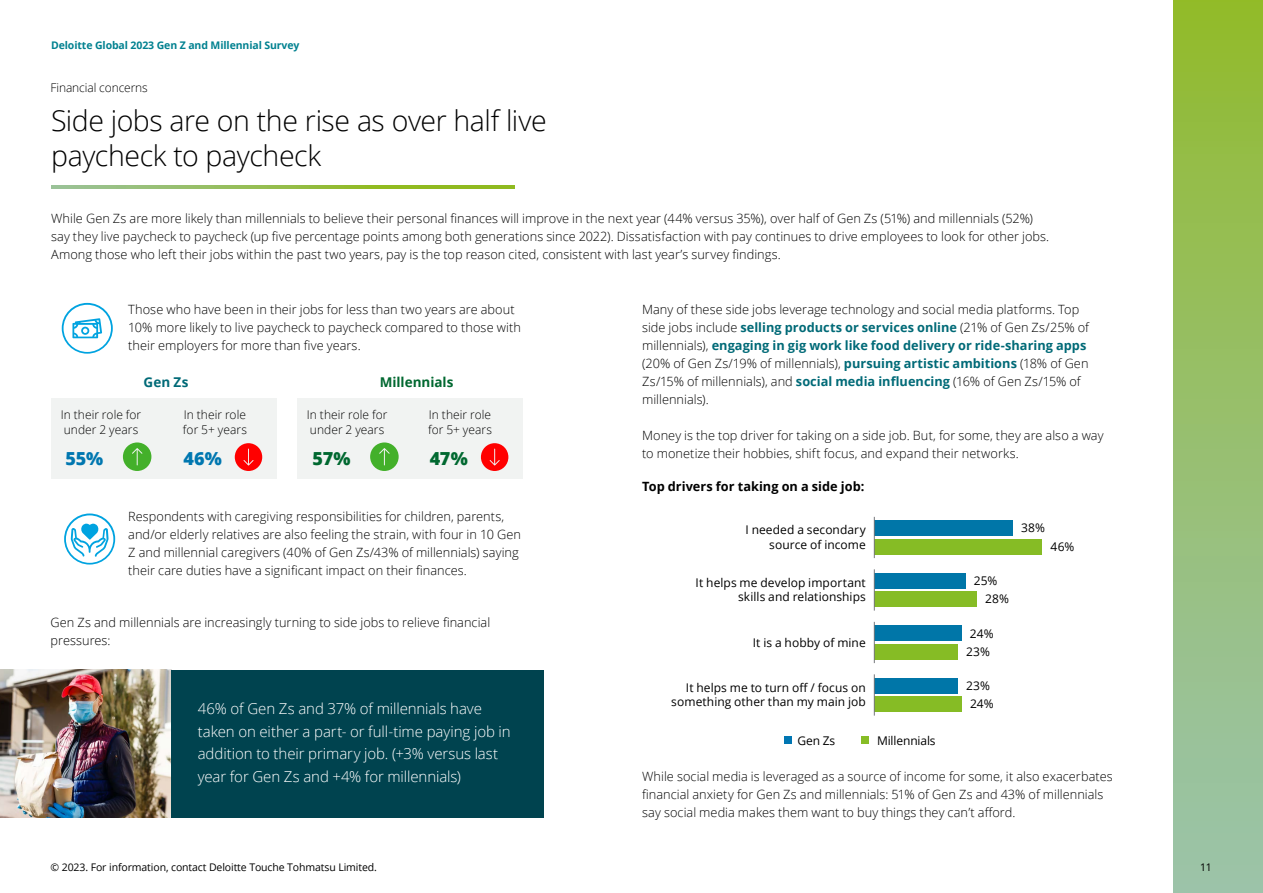
<style>
.page{position:relative;width:1263px;height:893px;background:#fff}
.page>*{position:absolute;margin:0;border:0;box-sizing:border-box;transform-origin:0 0}
.t1{font:300 28.5px/34.5px "Open Sans";letter-spacing:-.015em;color:#000}
.t2{font:800 18px "Open Sans";color:#006830}
.t3{font:800 18px "Open Sans";color:#0077b0}
.t4{font:300 15px/22.5px "Open Sans";letter-spacing:-.005em;color:#fff}
.t5{font:700 13.5px "Open Sans";letter-spacing:-.005em;color:#006830}
.t6{font:700 13.5px "Open Sans";color:#006a77}
.t7{font:300 12.75px/18px "Open Sans";letter-spacing:.005em;color:#000}
.t8{font:700 12.75px "Open Sans";color:#000}
.t9{font:12px/14.4px "Open Sans";letter-spacing:.005em;color:#000;text-align:right}
.t10{font:300 12px/15px "Open Sans";color:#000}
.t11{font:10.5px "Open Sans";letter-spacing:-.01em;color:#000}
.t12{font:700 10.5px "Open Sans";letter-spacing:-.01em;color:#008190}
.s1{font-weight:700;color:#006a77}
</style>
<div class="page">
<div style="left:1173px;top:0;width:90px;height:893px;background:linear-gradient(to bottom,#93bb2e,#9cc4af)"></div>
<div style="left:51px;top:399px;width:225px;height:80px;background:#f1f3f2"></div>
<div style="left:297px;top:399px;width:225px;height:80px;background:#f1f3f2"></div>
<svg style="left:51px;top:185px;width:464px;height:3px"></svg>
<svg style="left:62px;top:303px;width:51px;height:51px"></svg>
<svg style="left:64px;top:513px;width:51px;height:52px"></svg>
<img style="left:0;top:670px;width:171px;height:147px">
<div style="left:171px;top:670px;width:373px;height:147px;background:#00434f"></div>
<svg style="left:123px;top:442px;width:28px;height:29px"></svg>
<svg style="left:370px;top:442px;width:29px;height:29px"></svg>
<svg style="left:235px;top:443px;width:27px;height:28px"></svg>
<svg style="left:481px;top:443px;width:27px;height:28px"></svg>
<div style="left:874px;top:521px;width:139px;height:15px;background:#0076a8"></div>
<div style="left:874px;top:539px;width:168px;height:15px;background:#86bc25"></div>
<hr style="left:874px;top:517px;width:1px;height:41px;background:#75787b">
<div style="left:874px;top:573px;width:91px;height:15px;background:#0076a8"></div>
<div style="left:874px;top:592px;width:102px;height:15px;background:#86bc25"></div>
<hr style="left:874px;top:569px;width:1px;height:42px;background:#75787b">
<div style="left:874px;top:626px;width:88px;height:15px;background:#0076a8"></div>
<div style="left:874px;top:644px;width:84px;height:15px;background:#86bc25"></div>
<hr style="left:874px;top:622px;width:1px;height:41px;background:#75787b">
<div style="left:874px;top:678px;width:84px;height:15px;background:#0076a8"></div>
<div style="left:874px;top:697px;width:88px;height:15px;background:#86bc25"></div>
<hr style="left:874px;top:674px;width:1px;height:42px;background:#75787b">
<div style="left:784px;top:736px;width:7px;height:8px;background:#0076b3"></div>
<div style="left:861px;top:736px;width:8px;height:8px;background:#87bd26"></div>
<p class="t12" style="left:51px;top:37px;width:250px">Deloitte Global 2023 Gen Z and Millennial Survey</p>
<p class="t10" style="left:51px;top:80px;width:99px">Financial concerns</p>
<h1 class="t1" style="left:51px;top:103px;width:497px">Side jobs are on the rise as over half live paycheck to paycheck</h1>
<p class="t7" style="left:51px;top:209px;width:1000px">While Gen Zs are more likely than millennials to believe their personal finances will improve in the next year (44% versus 35%), over half of Gen Zs (51%) and millennials (52%) say they live paycheck to paycheck (up five percentage points among both generations since 2022). Dissatisfaction with pay continues to drive employees to look for other jobs.<br>Among those who left their jobs within the past two years, pay is the top reason cited, consistent with last year’s survey findings.</p>
<p class="t7" style="left:128px;top:300px;width:394px">Those who have been in their jobs for less than two years are about<br>10% more likely to live paycheck to paycheck compared to those with their employers for more than five years.</p>
<p class="t6" style="left:144px;top:373px;width:46px">Gen Zs</p>
<p class="t5" style="left:380px;top:373px;width:75px">Millennials</p>
<p class="t10" style="left:61px;top:407px;width:82px">In their role for under 2 years</p>
<h2 class="t3" style="left:65px;top:444px;width:39px">55%</h2>
<p class="t10" style="left:183px;top:407px;width:65px">In their role for 5+ years</p>
<h2 class="t3" style="left:183px;top:444px;width:40px">46%</h2>
<p class="t10" style="left:307px;top:407px;width:82px">In their role for under 2 years</p>
<h2 class="t2" style="left:313px;top:444px;width:39px">57%</h2>
<p class="t10" style="left:428px;top:407px;width:65px">In their role for 5+ years</p>
<h2 class="t2" style="left:430px;top:444px;width:39px">47%</h2>
<p class="t7" style="left:128px;top:507px;width:394px">Respondents with caregiving responsibilities for children, parents, and/or elderly relatives are also feeling the strain, with four in 10 Gen Z and millennial caregivers (40% of Gen Zs/43% of millennials) saying their care duties have a significant impact on their finances.</p>
<p class="t7" style="left:51px;top:613px;width:441px">Gen Zs and millennials are increasingly turning to side jobs to relieve financial pressures:</p>
<p class="t4" style="left:198px;top:697px;width:314px">46% of Gen Zs and 37% of millennials have taken on either a part- or full-time paying job in addition to their primary job. (+3% versus last year for Gen Zs and +4% for millennials)</p>
<p class="t7" style="left:642px;top:300px;width:448px">Many of these side jobs leverage technology and social media platforms. Top side jobs include <span class="s1">selling products or services online</span> (21% of Gen Zs/25% of millennials), <span class="s1">engaging in gig work like food delivery or ride-sharing apps </span>(20% of Gen Zs/19% of millennials), <span class="s1">pursuing artistic ambitions</span> (18% of Gen Zs/15% of millennials), and <span class="s1">social media influencing</span> (16% of Gen Zs/15% of millennials).</p>
<p class="t7" style="left:642px;top:426px;width:463px">Money is the top driver for taking on a side job. But, for some, they are also a way to monetize their hobbies, shift focus, and expand their networks.</p>
<p class="t8" style="left:642px;top:477px;width:224px">Top drivers for taking on a side job:</p>
<p class="t9" style="left:745px;top:522px;width:122px">I needed a secondary source of income</p>
<p class="t9" style="left:1021px;top:520px;width:25px">38%</p>
<p class="t9" style="left:1050px;top:539px;width:25px">46%</p>
<p class="t9" style="left:696px;top:575px;width:172px">It helps me develop important skills and relationships</p>
<p class="t9" style="left:985px;top:571px;width:25px;line-height:18.3px;text-align:left;text-indent:-11px">25%<br>28%</p>
<p class="t9" style="left:753px;top:635px;width:115px">It is a hobby of mine</p>
<p class="t9" style="left:966px;top:624px;width:29px;line-height:18.3px;text-align:center">24%<br>23%</p>
<p class="t9" style="left:671px;top:680px;width:196px">It helps me to turn off / focus on something other than my main job</p>
<p class="t9" style="left:966px;top:676px;width:29px;line-height:18.3px;text-align:center">23%<br>24%</p>
<p class="t9" style="left:797px;top:733px;width:39px">Gen Zs</p>
<p class="t9" style="left:877px;top:733px;width:60px">Millennials</p>
<p class="t7" style="left:642px;top:767px;width:472px">While social media is leveraged as a source of income for some, it also exacerbates financial anxiety for Gen Zs and millennials: 51% of Gen Zs and 43% of millennials say social media makes them want to buy things they can’t afford.</p>
<p class="t11" style="left:51px;top:860px;width:328px">© 2023. For information, contact Deloitte Touche Tohmatsu Limited.</p>
<p class="t11" style="left:1200px;top:860px;width:13px">11</p>
</div>
